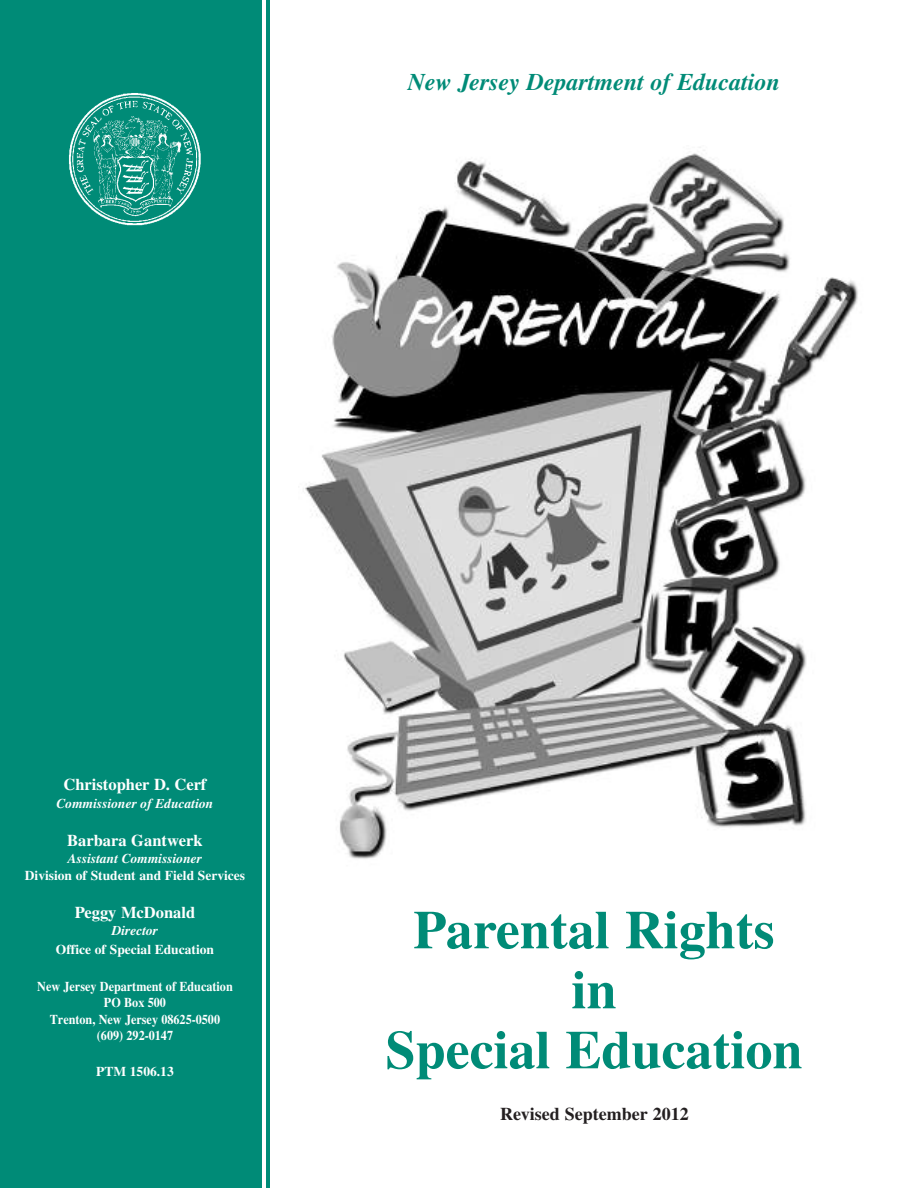
<style>
.page{position:relative;width:918px;height:1188px;background:#fff}
.page>*{position:absolute;margin:0;border:0;box-sizing:border-box;transform-origin:0 0}
.t1{font:700 54px/60px "Times";color:#008b77;text-align:center}
.t2{font:italic 700 24px "Times";color:#008b77}
.t3{font:700 18px "Times";color:#231f20}
.t4{font:700 16.5px "Times";color:#fff}
.t5{font:700 13.5px/16.2px "Times";color:#fff;text-align:center;scale:.9 1}
.t6{font:700 13.5px "Times";color:#fff}
.t7{font:italic 700 13.5px "Times";color:#fff}
</style>
<div class="page">
<hr style="left:266px;top:0;width:4px;height:1188px;background:#008b77">
<div style="left:0;top:0;width:262px;height:1188px;background:#008b77"></div>
<img style="left:303px;top:147px;width:555px;height:712px">
<img style="left:62px;top:90px;width:151px;height:146px">
<h2 class="t2" style="left:408px;top:73px;width:374px">New Jersey Department of Education</h2>
<p class="t4" style="left:64px;top:779px;width:144px">Christopher D. Cerf</p>
<p class="t7" style="left:57px;top:798px;width:158px">Commissioner of Education</p>
<p class="t4" style="left:67px;top:834px;width:137px">Barbara Gantwerk</p>
<p class="t7" style="left:68px;top:854px;width:136px">Assistant Commissioner</p>
<p class="t6" style="left:25px;top:870px;width:222px">Division of Student and Field Services</p>
<p class="t4" style="left:75px;top:906px;width:122px">Peggy McDonald</p>
<p class="t7" style="left:112px;top:926px;width:48px">Director</p>
<p class="t6" style="left:56px;top:944px;width:160px">Office of Special Education</p>
<p class="t5" style="left:37px;top:980px;width:219px">New Jersey Department of Education<br>PO Box 500<br>Trenton, New Jersey 08625-0500 (609) 292-0147</p>
<p class="t6" style="left:96px;top:1067px;width:79px">PTM 1506.13</p>
<h1 class="t1" style="left:386px;top:906px;width:418px">Parental Rights in<br>Special Education</h1>
<h3 class="t3" style="left:500px;top:1108px;width:190px">Revised September 2012</h3>
</div>
